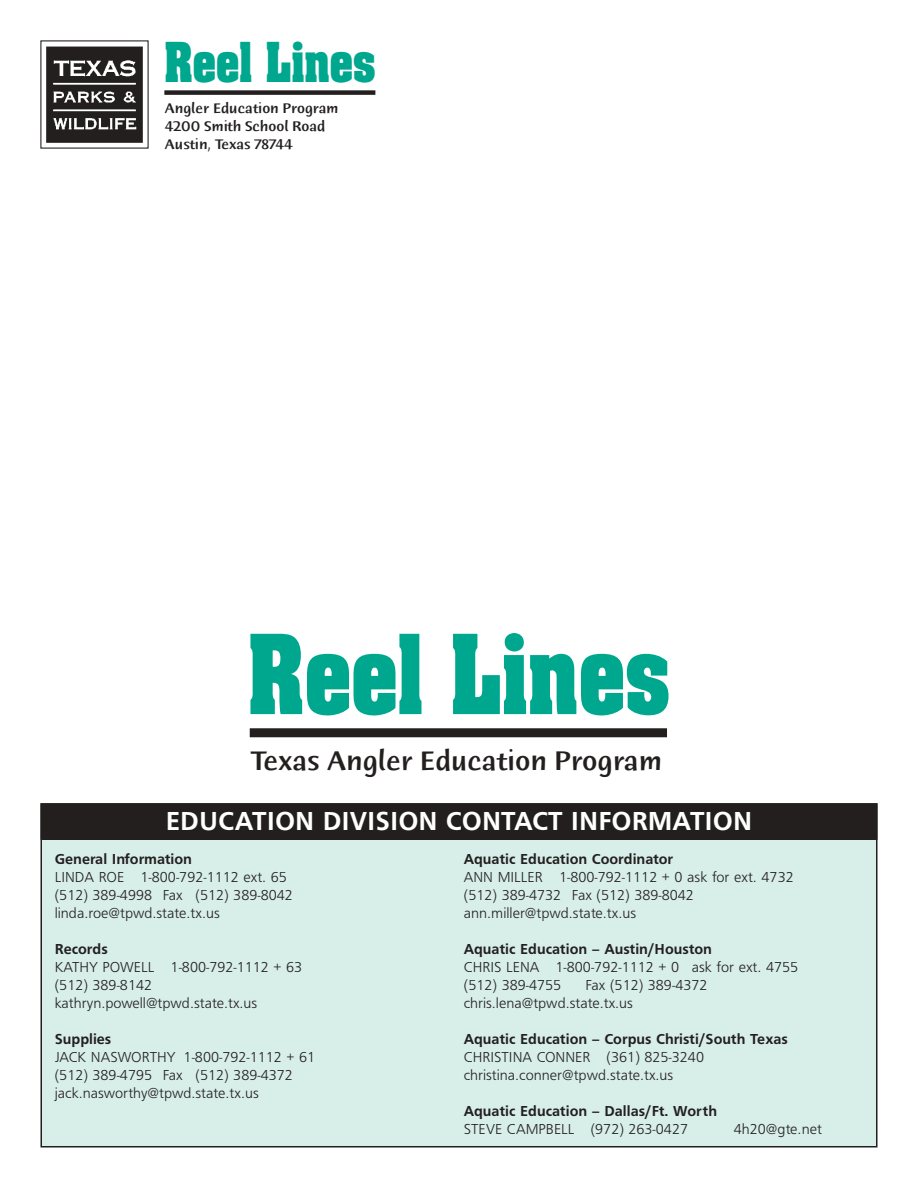
<style>
.page{position:relative;width:918px;height:1188px;background:#fff}
.page>*{position:absolute;margin:0;border:0;box-sizing:border-box;transform-origin:0 0}
.t1{font:700 93.75px "Aachen";color:#00a78f;scale:.8 1}
.t2{font:700 46.8px "Aachen";color:#00a78f;scale:.8 1}
.t3{font:500 28.95px "Humana Sans ITC";color:#231f1f}
.t4{font:27px "Frugal Sans Bold DTC";color:#fff}
.t5{font:15px/18px "Frugal Sans Light DTC";color:#231f1f}
.t6{font:15px "Frugal Sans Bold DTC";color:#231f1f}
.t7{font:500 15px/18px "Humana Sans ITC";color:#231f1f}
</style>
<div class="page">
<img style="left:40px;top:40px;width:108px;height:108px">
<div style="left:164px;top:90px;width:211px;height:5px;background:#231f1f"></div>
<div style="left:41px;top:804px;width:836px;height:343px;background:#d7eee9"></div>
<div style="left:41px;top:804px;width:836px;height:35px;background:#231f1f"></div>
<div style="left:40px;top:803px;width:838px;height:37px;border:2px solid #231f1f"></div>
<div style="left:250px;top:728px;width:417px;height:9px;background:#231f1f"></div>
<h2 class="t2" style="left:164px;top:42px;width:266px">Reel Lines</h2>
<p class="t7" style="left:165px;top:100px;width:175px">Angler Education Program<br>4200 Smith School Road<br>Austin, Texas 78744</p>
<h1 class="t1" style="left:248px;top:634px;width:530px">Reel Lines</h1>
<h3 class="t3" style="left:250px;top:748px;width:413px">Texas Angler Education Program</h3>
<h3 class="t4" style="left:166px;top:811px;width:588px">EDUCATION DIVISION CONTACT INFORMATION</h3>
<p class="t6" style="left:55px;top:853px;width:139px">General Information</p>
<p class="t5" style="left:55px;top:869px;width:240px">LINDA ROE 1-800-792-1112 ext. 65 (512) 389-4998 Fax (512) 389-8042 linda.roe@tpwd.state.tx.us</p>
<p class="t6" style="left:55px;top:943px;width:55px">Records</p>
<p class="t5" style="left:55px;top:959px;width:249px">KATHY POWELL 1-800-792-1112 + 63 (512) 389-8142 kathryn.powell@tpwd.state.tx.us</p>
<p class="t6" style="left:55px;top:1033px;width:58px">Supplies</p>
<p class="t5" style="left:55px;top:1049px;width:262px">JACK NASWORTHY 1-800-792-1112 + 61 (512) 389-4795 Fax (512) 389-4372 jack.nasworthy@tpwd.state.tx.us</p>
<p class="t6" style="left:464px;top:853px;width:211px">Aquatic Education Coordinator</p>
<p class="t5" style="left:464px;top:869px;width:331px">ANN MILLER 1-800-792-1112 + 0 ask for ext. 4732 (512) 389-4732 Fax (512) 389-8042 ann.miller@tpwd.state.tx.us</p>
<p class="t6" style="left:464px;top:943px;width:250px">Aquatic Education – Austin/Houston</p>
<p class="t5" style="left:464px;top:959px;width:336px">CHRIS LENA 1-800-792-1112 + 0 ask for ext. 4755 (512) 389-4755</p>
<p class="t5" style="left:464px;top:977px;width:245px;text-indent:122px">Fax (512) 389-4372 chris.lena@tpwd.state.tx.us</p>
<p class="t6" style="left:464px;top:1033px;width:326px">Aquatic Education – Corpus Christi/South Texas</p>
<p class="t5" style="left:464px;top:1049px;width:242px">CHRISTINA CONNER (361) 825-3240 christina.conner@tpwd.state.tx.us</p>
<p class="t6" style="left:464px;top:1105px;width:255px">Aquatic Education – Dallas/Ft. Worth</p>
<p class="t5" style="left:464px;top:1121px;width:226px">STEVE CAMPBELL (972) 263-0427</p>
<p class="t5" style="left:734px;top:1121px;width:90px">4h20@gte.net</p>
</div>
